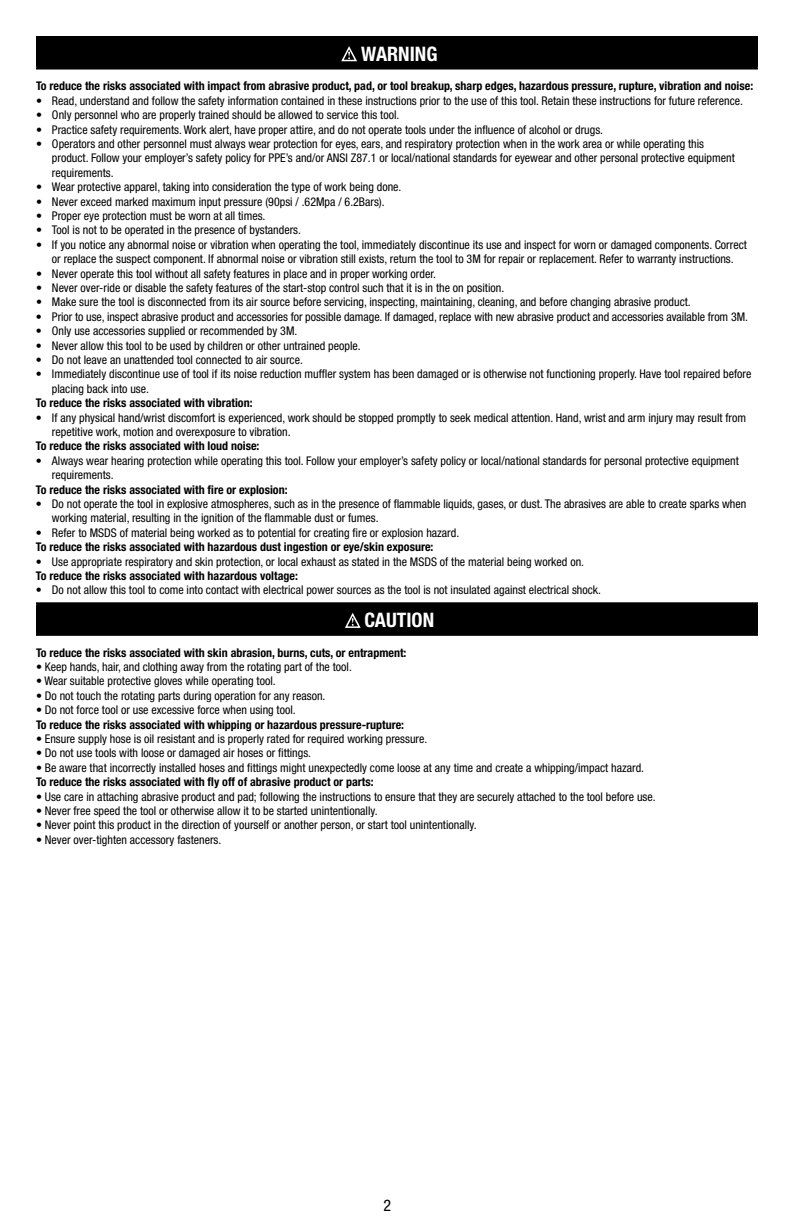
<style>
.page{position:relative;width:792px;height:1224px;background:#fff}
.page>*{position:absolute;margin:0;border:0;box-sizing:border-box;transform-origin:0 0}
.t1{font:700 condensed 20px "Helvetica Neue";color:#fff}
.t2{font:condensed 16px "Helvetica Neue";color:#000}
.t3{font:condensed 12px/14.4px "Helvetica Neue";color:#000}
.t4{font:700 condensed 12px "Helvetica Neue";color:#000}
</style>
<div class="page">
<div style="left:37px;top:37px;width:720px;height:32px;background:#000"></div>
<hr style="left:36px;top:36px;width:722px;height:2px;background:#000">
<hr style="left:36px;top:38px;width:2px;height:30px;background:#000">
<hr style="left:756px;top:38px;width:2px;height:30px;background:#000">
<hr style="left:36px;top:68px;width:722px;height:2px;background:#000">
<div style="left:37px;top:603px;width:720px;height:32px;background:#000"></div>
<hr style="left:36px;top:602px;width:722px;height:2px;background:#000">
<hr style="left:36px;top:604px;width:2px;height:30px;background:#000">
<hr style="left:756px;top:604px;width:2px;height:30px;background:#000">
<hr style="left:36px;top:634px;width:722px;height:2px;background:#000">
<svg style="left:341px;top:46px;width:16px;height:16px"></svg>
<svg style="left:345px;top:613px;width:16px;height:15px"></svg>
<h1 class="t1" style="left:361px;top:41px;width:78px">WARNING</h1>
<p class="t4" style="left:36px;top:79px;width:719px">To reduce the risks associated with impact from abrasive product, pad, or tool breakup, sharp edges, hazardous pressure, rupture, vibration and noise:</p>
<p class="t3" style="left:36px;top:93px;width:709px">• Read, understand and follow the safety information contained in these instructions prior to the use of this tool. Retain these instructions for future reference.</p>
<p class="t3" style="left:36px;top:108px;width:365px">• Only personnel who are properly trained should be allowed to service this tool.</p>
<p class="t3" style="left:36px;top:122px;width:569px">• Practice safety requirements. Work alert, have proper attire, and do not operate tools under the influence of alcohol or drugs.</p>
<p class="t3" style="left:52px;top:136px;width:684px;text-indent:-16px">• Operators and other personnel must always wear protection for eyes, ears, and respiratory protection when in the work area or while operating this product. Follow your employer’s safety policy for PPE’s and/or ANSI Z87.1 or local/national standards for eyewear and other personal protective equipment requirements.</p>
<p class="t3" style="left:36px;top:180px;width:367px">• Wear protective apparel, taking into consideration the type of work being done.</p>
<p class="t3" style="left:36px;top:194px;width:350px">• Never exceed marked maximum input pressure (90psi / .62Mpa / 6.2Bars).</p>
<p class="t3" style="left:36px;top:208px;width:231px">• Proper eye protection must be worn at all times.</p>
<p class="t3" style="left:36px;top:223px;width:266px">• Tool is not to be operated in the presence of bystanders.</p>
<p class="t3" style="left:36px;top:237px;width:712px;text-align:center">• If you notice any abnormal noise or vibration when operating the tool, immediately discontinue its use and inspect for worn or damaged components. Correct or replace the suspect component. If abnormal noise or vibration still exists, return the tool to 3M for repair or replacement. Refer to warranty instructions.</p>
<p class="t3" style="left:36px;top:266px;width:401px">• Never operate this tool without all safety features in place and in proper working order.</p>
<p class="t3" style="left:36px;top:280px;width:470px">• Never over-ride or disable the safety features of the start-stop control such that it is in the on position.</p>
<p class="t3" style="left:36px;top:295px;width:656px">• Make sure the tool is disconnected from its air source before servicing, inspecting, maintaining, cleaning, and before changing abrasive product.</p>
<p class="t3" style="left:36px;top:309px;width:714px">• Prior to use, inspect abrasive product and accessories for possible damage. If damaged, replace with new abrasive product and accessories available from 3M.</p>
<p class="t3" style="left:36px;top:324px;width:263px">• Only use accessories supplied or recommended by 3M.</p>
<p class="t3" style="left:36px;top:338px;width:326px">• Never allow this tool to be used by children or other untrained people.</p>
<p class="t3" style="left:36px;top:352px;width:268px">• Do not leave an unattended tool connected to air source.</p>
<p class="t3" style="left:52px;top:367px;width:701px;text-indent:-16px">• Immediately discontinue use of tool if its noise reduction muffler system has been damaged or is otherwise not functioning properly. Have tool repaired before placing back into use.</p>
<p class="t4" style="left:36px;top:396px;width:218px">To reduce the risks associated with vibration:</p>
<p class="t3" style="left:52px;top:410px;width:696px;text-indent:-16px">• If any physical hand/wrist discomfort is experienced, work should be stopped promptly to seek medical attention. Hand, wrist and arm injury may result from repetitive work, motion and overexposure to vibration.</p>
<p class="t4" style="left:36px;top:439px;width:225px">To reduce the risks associated with loud noise:</p>
<p class="t3" style="left:52px;top:453px;width:688px;text-indent:-16px">• Always wear hearing protection while operating this tool. Follow your employer’s safety policy or local/national standards for personal protective equipment requirements.</p>
<p class="t4" style="left:36px;top:482px;width:253px">To reduce the risks associated with fire or explosion:</p>
<p class="t3" style="left:52px;top:496px;width:696px;text-indent:-16px">• Do not operate the tool in explosive atmospheres, such as in the presence of flammable liquids, gases, or dust. The abrasives are able to create sparks when working material, resulting in the ignition of the flammable dust or fumes.</p>
<p class="t3" style="left:36px;top:525px;width:425px">• Refer to MSDS of material being worked as to potential for creating fire or explosion hazard.</p>
<p class="t4" style="left:36px;top:540px;width:399px">To reduce the risks associated with hazardous dust ingestion or eye/skin exposure:</p>
<p class="t3" style="left:36px;top:554px;width:550px">• Use appropriate respiratory and skin protection, or local exhaust as stated in the MSDS of the material being worked on.</p>
<p class="t4" style="left:36px;top:568px;width:263px">To reduce the risks associated with hazardous voltage:</p>
<p class="t3" style="left:36px;top:583px;width:567px">• Do not allow this tool to come into contact with electrical power sources as the tool is not insulated against electrical shock.</p>
<h1 class="t1" style="left:365px;top:608px;width:71px">CAUTION</h1>
<p class="t4" style="left:36px;top:645px;width:372px">To reduce the risks associated with skin abrasion, burns, cuts, or entrapment:</p>
<p class="t3" style="left:36px;top:660px;width:317px">• Keep hands, hair, and clothing away from the rotating part of the tool.</p>
<p class="t3" style="left:36px;top:674px;width:241px">• Wear suitable protective gloves while operating tool.</p>
<p class="t3" style="left:36px;top:688px;width:291px">• Do not touch the rotating parts during operation for any reason.</p>
<p class="t3" style="left:36px;top:703px;width:261px">• Do not force tool or use excessive force when using tool.</p>
<p class="t4" style="left:36px;top:717px;width:370px">To reduce the risks associated with whipping or hazardous pressure-rupture:</p>
<p class="t3" style="left:36px;top:732px;width:393px">• Ensure supply hose is oil resistant and is properly rated for required working pressure.</p>
<p class="t3" style="left:36px;top:746px;width:277px">• Do not use tools with loose or damaged air hoses or fittings.</p>
<p class="t3" style="left:36px;top:760px;width:610px">• Be aware that incorrectly installed hoses and fittings might unexpectedly come loose at any time and create a whipping/impact hazard.</p>
<p class="t4" style="left:36px;top:775px;width:339px">To reduce the risks associated with fly off of abrasive product or parts:</p>
<p class="t3" style="left:36px;top:789px;width:621px">• Use care in attaching abrasive product and pad; following the instructions to ensure that they are securely attached to the tool before use.</p>
<p class="t3" style="left:36px;top:804px;width:343px">• Never free speed the tool or otherwise allow it to be started unintentionally.</p>
<p class="t3" style="left:36px;top:818px;width:442px">• Never point this product in the direction of yourself or another person, or start tool unintentionally.</p>
<p class="t3" style="left:36px;top:832px;width:187px">• Never over-tighten accessory fasteners.</p>
<h2 class="t2" style="left:384px;top:1196px;width:9px">2</h2>
</div>
